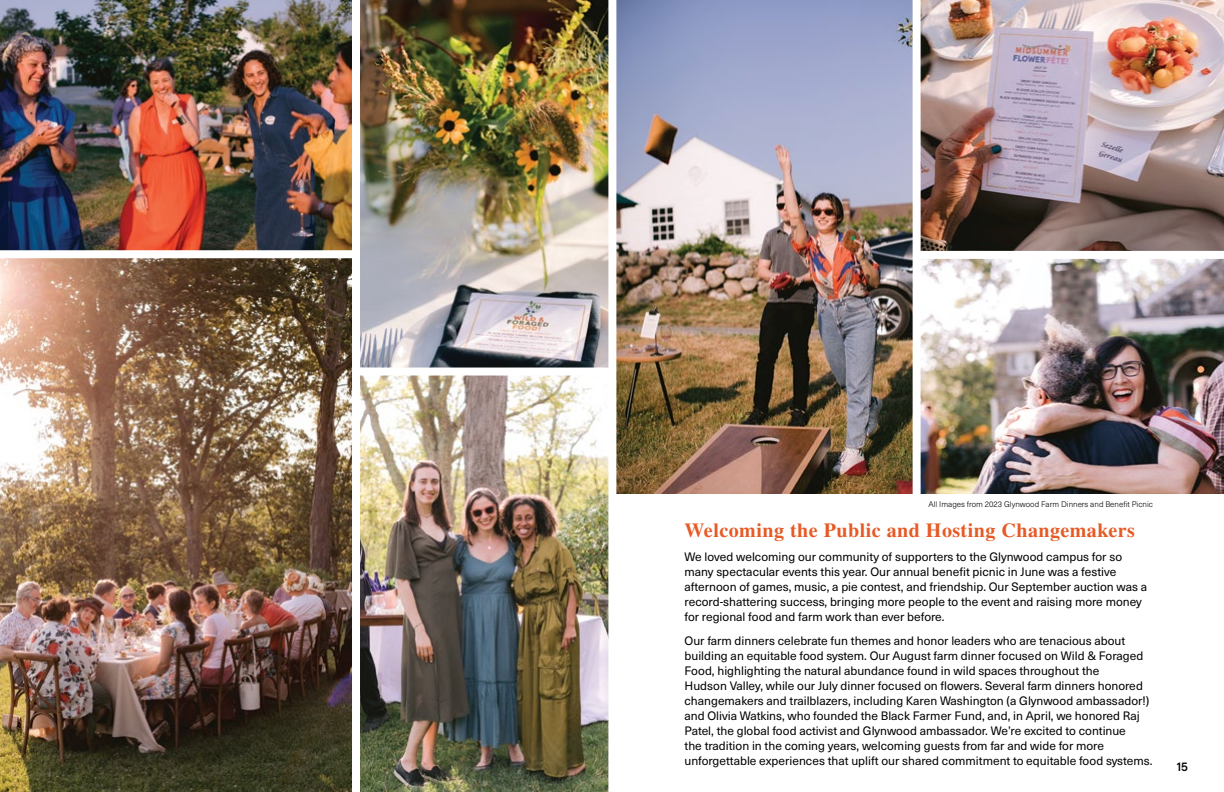
<style>
.page{position:relative;width:1224px;height:792px;background:#fff}
.page>*{position:absolute;margin:0;border:0;box-sizing:border-box;transform-origin:0 0}
.t1{font:700 20px "STIX General";letter-spacing:.025em;color:#e65a25}
.t2{font:12px/15px "Neue Haas Unica W1 G";color:#000}
.t3{font:12px "TT Commons Pro Db";color:#000}
.t4{font:300 8px "Neue Haas Unica W1 G";color:#000}
</style>
<div class="page">
<img style="left:921px;top:259px;width:303px;height:234px">
<img style="left:360px;top:0;width:248px;height:368px">
<img style="left:0;top:0;width:351px;height:250px">
<img style="left:360px;top:376px;width:248px;height:416px">
<img style="left:0;top:258px;width:352px;height:534px">
<img style="left:616px;top:0;width:297px;height:493px">
<img style="left:921px;top:0;width:303px;height:251px">
<p class="t4" style="left:928px;top:499px;width:226px">All Images from 2023 Glynwood Farm Dinners and Benefit Picnic</p>
<h1 class="t1" style="left:685px;top:516px;width:452px">Welcoming the Public and Hosting Changemakers</h1>
<p class="t2" style="left:685px;top:549px;width:464px">We loved welcoming our community of supporters to the Glynwood campus for so many spectacular events this year. Our annual benefit picnic in June was a festive afternoon of games, music, a pie contest, and friendship. Our September auction was a record-shattering success, bringing more people to the event and raising more money for regional food and farm work than ever before.</p>
<p class="t2" style="left:685px;top:633px;width:469px">Our farm dinners celebrate fun themes and honor leaders who are tenacious about building an equitable food system. Our August farm dinner focused on Wild &amp; Foraged Food, highlighting the natural abundance found in wild spaces throughout the<br>Hudson Valley, while our July dinner focused on flowers. Several farm dinners honored changemakers and trailblazers, including Karen Washington (a Glynwood ambassador!) and Olivia Watkins, who founded the Black Farmer Fund, and, in April, we honored Raj Patel, the global food activist and Glynwood ambassador. We’re excited to continue<br>the tradition in the coming years, welcoming guests from far and wide for more unforgettable experiences that uplift our shared commitment to equitable food systems.</p>
<p class="t3" style="left:1177px;top:758px;width:13px">15</p>
</div>
